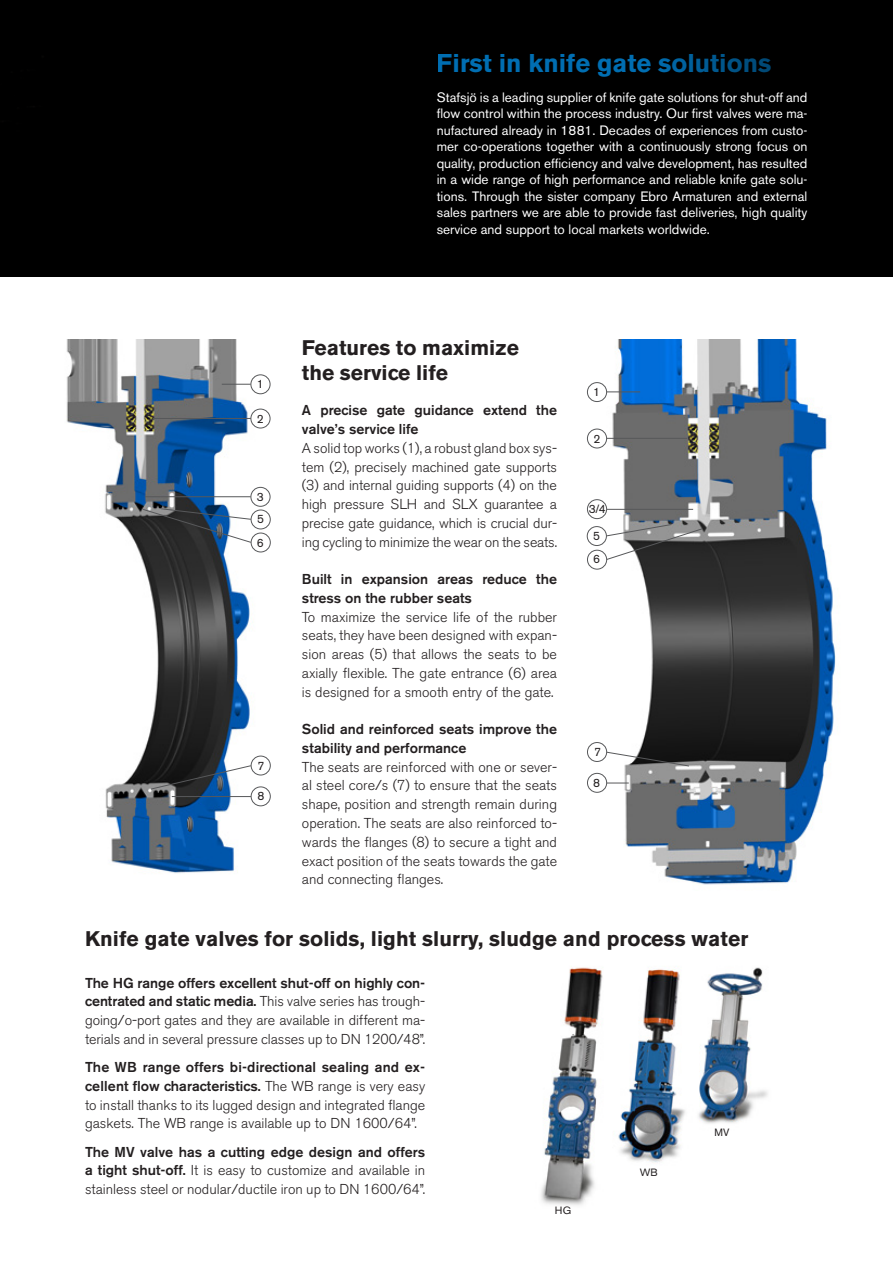
<style>
.page{position:relative;width:893px;height:1263px;background:#fff}
.page>*{position:absolute;margin:0;border:0;box-sizing:border-box;transform-origin:0 0}
.t1{font:700 25.5px "Akzidenz Grotesk BE";color:#006eb2}
.Rubrik{font:700 21px/25.2px "Akzidenz Grotesk BE";letter-spacing:.005em;color:#231f20}
.Brödtext_-_MALL{font:300 14.25px/18.8px "Akzidenz Grotesk BE";color:#231f20;text-align:justify}
.Brödtext_-_RUBRIK{font:300 14.25px/18.8px "Akzidenz Grotesk BE";color:#231f20;text-align:justify}
.Brödtext_-_MALL-2{font:500 14.25px/18.8px "Akzidenz Grotesk BE";color:#231f20}
.Brödtext{font:13.5px/16.5px "Akzidenz Grotesk BE";color:#fff;text-align:justify}
.Rubrik-2{font:12px "Akzidenz Grotesk BE";color:#231f20}
.Brödtext-2{font:10.5px "Akzidenz Grotesk BE";color:#231f20}
.s1{font-weight:500}
</style>
<div class="page">
<img style="left:66px;top:339px;width:205px;height:534px">
<img style="left:607px;top:339px;width:229px;height:546px">
<div style="left:0;top:0;width:893px;height:276px;background:#000"></div>
<img style="left:541px;top:967px;width:227px;height:238px">
<svg style="left:222px;top:384px;width:29px;height:1px"></svg>
<div style="left:251px;top:375px;width:19px;height:19px;border:1px solid #57585a;border-radius:50%"></div>
<hr style="left:153px;top:418px;width:98px;height:1px;background:#57585a">
<div style="left:251px;top:409px;width:19px;height:19px;border:1px solid #57585a;border-radius:50%"></div>
<hr style="left:145px;top:496px;width:106px;height:1px;background:#57585a">
<div style="left:251px;top:487px;width:19px;height:19px;border:1px solid #57585a;border-radius:50%"></div>
<div style="left:251px;top:510px;width:19px;height:19px;border:1px solid #57585a;border-radius:50%"></div>
<div style="left:251px;top:533px;width:20px;height:19px;border:1px solid #57585a;border-radius:50%"></div>
<svg style="left:143px;top:508px;width:108px;height:35px"></svg>
<div style="left:587px;top:499px;width:20px;height:20px;border:1px solid #57585a;border-radius:50%"></div>
<hr style="left:607px;top:509px;width:86px;height:1px;background:#57585a">
<div style="left:251px;top:756px;width:20px;height:19px;border:1px solid #57585a;border-radius:50%"></div>
<div style="left:251px;top:787px;width:20px;height:19px;border:1px solid #57585a;border-radius:50%"></div>
<hr style="left:606px;top:392px;width:34px;height:1px;background:#57585a">
<div style="left:587px;top:382px;width:20px;height:20px;border:1px solid #57585a;border-radius:50%"></div>
<div style="left:587px;top:429px;width:20px;height:19px;border:1px solid #57585a;border-radius:50%"></div>
<hr style="left:607px;top:438px;width:80px;height:1px;background:#57585a">
<hr style="left:172px;top:796px;width:79px;height:1px;background:#57585a">
<svg style="left:150px;top:765px;width:101px;height:25px"></svg>
<div style="left:587px;top:526px;width:20px;height:20px;border:1px solid #57585a;border-radius:50%"></div>
<div style="left:587px;top:550px;width:20px;height:19px;border:1px solid #57585a;border-radius:50%"></div>
<svg style="left:606px;top:524px;width:96px;height:36px"></svg>
<div style="left:587px;top:742px;width:20px;height:20px;border:1px solid #57585a;border-radius:50%"></div>
<div style="left:587px;top:773px;width:20px;height:19px;border:1px solid #57585a;border-radius:50%"></div>
<svg style="left:607px;top:783px;width:22px;height:1px"></svg>
<svg style="left:606px;top:752px;width:83px;height:14px"></svg>
<h1 class="t1" style="left:437px;top:48px;width:336px">First in knife gate solutions</h1>
<p class="Brödtext" style="left:437px;top:89px;width:372px">Stafsjö is a leading supplier of knife gate solutions for shut-off and flow control within the process industry. Our first valves were ma&shy;nufactured already in 1881. Decades of experiences from custo&shy;mer co-operations together with a continuously strong focus on quality, production efficiency and valve development, has resulted in a wide range of high performance and reliable knife gate solu&shy;tions. Through the sister company Ebro Armaturen and external sales partners we are able to provide fast deliveries, high quality service and support to local markets worldwide.</p>
<p class="Rubrik-2" style="left:257px;top:377px;width:8px">1</p>
<p class="Rubrik-2" style="left:257px;top:411px;width:8px">2</p>
<p class="Rubrik-2" style="left:257px;top:490px;width:8px">3</p>
<p class="Rubrik-2" style="left:257px;top:512px;width:8px">5</p>
<p class="Rubrik-2" style="left:257px;top:535px;width:8px">6</p>
<p class="Rubrik-2" style="left:257px;top:759px;width:8px">7</p>
<p class="Rubrik-2" style="left:257px;top:789px;width:8px">8</p>
<p class="Rubrik" style="left:302px;top:335px;width:219px">Features to maximize the service life</p>
<p class="Brödtext_-_MALL-2" style="left:302px;top:401px;width:257px">A precise gate guidance extend the valve’s service life</p>
<p class="Brödtext_-_MALL" style="left:302px;top:439px;width:257px">A solid top works (1), a robust gland box sys&shy;tem (2), precisely machined gate supports (3) and internal guiding supports (4) on the high pressure SLH and SLX guarantee a precise gate guidance, which is crucial dur&shy;ing cycling to minimize the wear on the seats.</p>
<p class="Brödtext_-_MALL-2" style="left:302px;top:570px;width:257px">Built in expansion areas reduce the stress on the rubber seats</p>
<p class="Brödtext_-_MALL" style="left:302px;top:608px;width:257px">To maximize the service life of the rubber seats, they have been designed with expan&shy;sion areas (5) that allows the seats to be axially flexible. The gate entrance (6) area is designed for a smooth entry of the gate.</p>
<p class="Brödtext_-_MALL-2" style="left:302px;top:720px;width:257px">Solid and reinforced seats improve the stability and performance</p>
<p class="Brödtext_-_MALL" style="left:302px;top:758px;width:257px">The seats are reinforced with one or sever&shy;al steel core/s (7) to ensure that the seats shape, position and strength remain during operation. The seats are also reinforced to&shy;wards the flanges (8) to secure a tight and exact position of the seats towards the gate and connecting flanges.</p>
<p class="Rubrik-2" style="left:593px;top:384px;width:8px">1</p>
<p class="Rubrik-2" style="left:593px;top:431px;width:8px">2</p>
<p class="Rubrik-2" style="left:589px;top:502px;width:18px">3/4</p>
<p class="Rubrik-2" style="left:593px;top:529px;width:8px">5</p>
<p class="Rubrik-2" style="left:593px;top:552px;width:8px">6</p>
<p class="Rubrik-2" style="left:594px;top:745px;width:8px">7</p>
<p class="Rubrik-2" style="left:593px;top:775px;width:8px">8</p>
<p class="Rubrik" style="left:85px;top:926px;width:665px">Knife gate valves for solids, light slurry, sludge and process water</p>
<p class="Brödtext_-_RUBRIK" style="left:85px;top:973px;width:342px"><span class="s1">The HG range offers excellent shut-off on highly con&shy;centrated and static media.</span> This valve series has trough&shy;going/o-port gates and they are available in different ma&shy;terials and in several pressure classes up to DN 1200/48”.</p>
<p class="Brödtext_-_RUBRIK" style="left:85px;top:1058px;width:342px"><span class="s1">The WB range offers bi-directional sealing and ex&shy;cellent flow characteristics.</span> The WB range is very easy to install thanks to its lugged design and integrated flange gaskets. The WB range is available up to DN 1600/64”.</p>
<p class="Brödtext_-_RUBRIK" style="left:85px;top:1142px;width:342px"><span class="s1">The MV valve has a cutting edge design and offers a tight shut-off.</span> It is easy to customize and available in stainless steel or nodular/ductile iron up to DN 1600/64”.</p>
<p class="Brödtext-2" style="left:555px;top:1204px;width:18px">HG</p>
<p class="Brödtext-2" style="left:640px;top:1165px;width:19px">WB</p>
<p class="Brödtext-2" style="left:714px;top:1126px;width:16px">MV</p>
</div>
